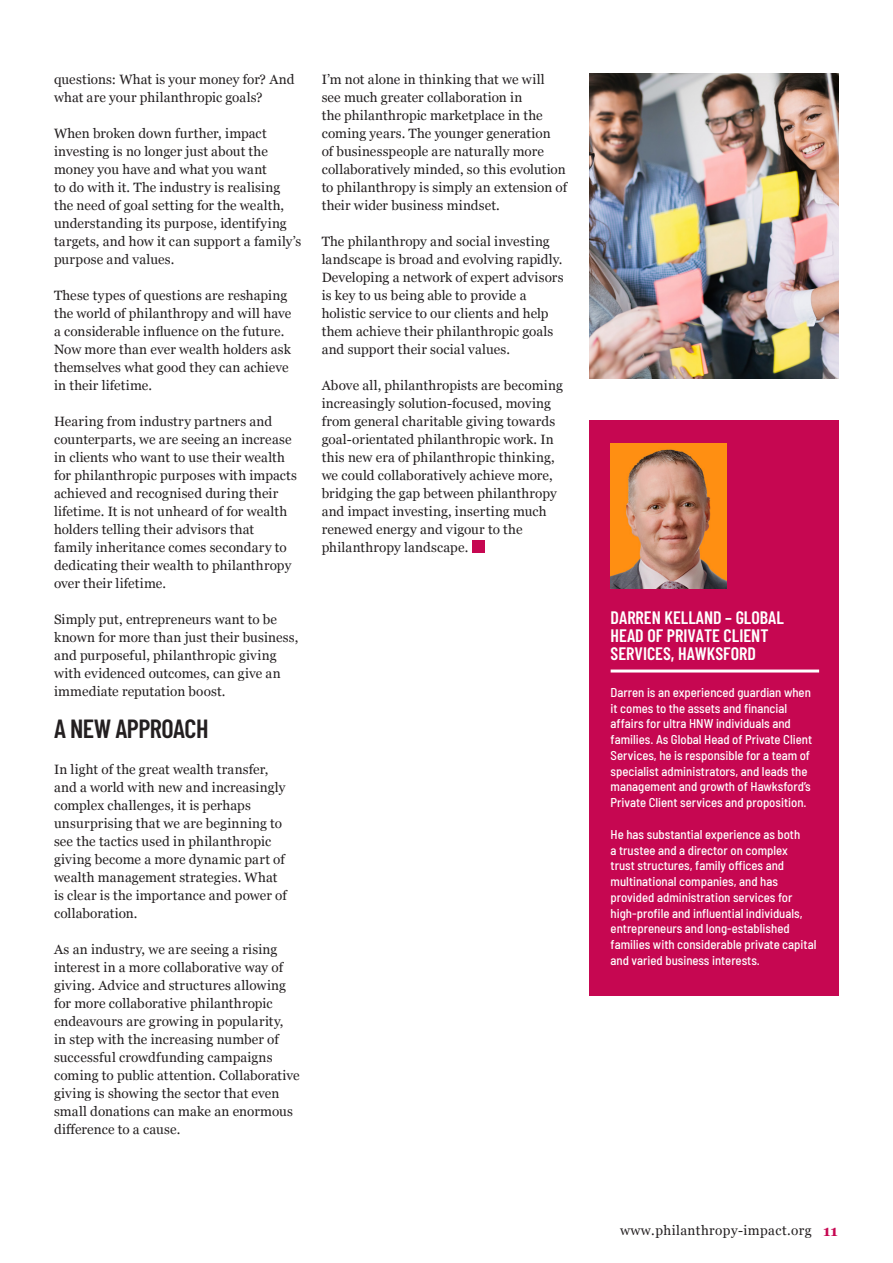
<style>
.page{position:relative;width:893px;height:1263px;background:#fff}
.page>*{position:absolute;margin:0;border:0;box-sizing:border-box;transform-origin:0 0}
.Paragraph_title{font:600 26.25px "Barlow Condensed";letter-spacing:-.02em;color:#231f20}
.author_in_block{font:600 18px/18px "Barlow Condensed";color:#fff}
.Body_Text{font:13.5px/18px "Georgia";letter-spacing:.01em;color:#231f20}
.Body_Text-2{font:13.5px "Georgia";letter-spacing:.03em;color:#231f20}
.Paragraph___tab{font:500 semi-condensed 12.75px/15.8px "Barlow";color:#fff}
.s1{font-weight:700;font-size:15px;color:#c60751}
</style>
<div class="page">
<div style="left:472px;top:540px;width:12px;height:13px;background:#c60751"></div>
<img style="left:589px;top:74px;width:250px;height:304px">
<div style="left:589px;top:420px;width:250px;height:575px;background:#c60751"></div>
<hr style="left:611px;top:669px;width:208px;height:3px;background:#fff">
<img style="left:611px;top:444px;width:115px;height:145px">
<p class="Body_Text" style="left:54px;top:70px;width:242px">questions: What is your money for? And what are your philanthropic goals?</p>
<p class="Body_Text" style="left:54px;top:124px;width:249px">When broken down further, impact investing is no longer just about the money you have and what you want<br>to do with it. The industry is realising the need of goal setting for the wealth, understanding its purpose, identifying targets, and how it can support a family’s purpose and values.</p>
<p class="Body_Text" style="left:54px;top:286px;width:239px">These types of questions are reshaping the world of philanthropy and will have a considerable influence on the future.<br>Now more than ever wealth holders ask themselves what good they can achieve in their lifetime.</p>
<p class="Body_Text" style="left:54px;top:412px;width:245px">Hearing from industry partners and counterparts, we are seeing an increase in clients who want to use their wealth for philanthropic purposes with impacts achieved and recognised during their lifetime. It is not unheard of for wealth holders telling their advisors that<br>family inheritance comes secondary to dedicating their wealth to philanthropy over their lifetime.</p>
<p class="Body_Text" style="left:54px;top:610px;width:246px">Simply put, entrepreneurs want to be known for more than just their business, and purposeful, philanthropic giving with evidenced outcomes, can give an immediate reputation boost.</p>
<p class="Paragraph_title" style="left:54px;top:710px;width:156px">A NEW APPROACH</p>
<p class="Body_Text" style="left:54px;top:760px;width:234px">In light of the great wealth transfer, and a world with new and increasingly complex challenges, it is perhaps unsurprising that we are beginning to see the tactics used in philanthropic giving become a more dynamic part of wealth management strategies. What is clear is the importance and power of collaboration.</p>
<p class="Body_Text" style="left:54px;top:940px;width:247px">As an industry, we are seeing a rising interest in a more collaborative way of giving. Advice and structures allowing for more collaborative philanthropic endeavours are growing in popularity,<br>in step with the increasing number of successful crowdfunding campaigns coming to public attention. Collaborative giving is showing the sector that even small donations can make an enormous difference to a cause.</p>
<p class="Body_Text" style="left:322px;top:70px;width:247px">I’m not alone in thinking that we will see much greater collaboration in<br>the philanthropic marketplace in the coming years. The younger generation<br>of businesspeople are naturally more collaboratively minded, so this evolution to philanthropy is simply an extension of their wider business mindset.</p>
<p class="Body_Text" style="left:322px;top:232px;width:243px">The philanthropy and social investing landscape is broad and evolving rapidly.<br>Developing a network of expert advisors is key to us being able to provide a holistic service to our clients and help them achieve their philanthropic goals and support their social values.</p>
<p class="Body_Text" style="left:322px;top:376px;width:243px">Above all, philanthropists are becoming increasingly solution-focused, moving from general charitable giving towards goal-orientated philanthropic work. In this new era of philanthropic thinking, we could collaboratively achieve more, bridging the gap between philanthropy and impact investing, inserting much renewed energy and vigour to the philanthropy landscape.</p>
<p class="author_in_block" style="left:611px;top:607px;width:175px">DARREN KELLAND – GLOBAL<br>HEAD OF PRIVATE CLIENT<br>SERVICES, HAWKSFORD</p>
<p class="Paragraph___tab" style="left:611px;top:683px;width:203px">Darren is an experienced guardian when it comes to the assets and financial affairs for ultra HNW individuals and families. As Global Head of Private Client Services, he is responsible for a team of specialist administrators, and leads the management and growth of Hawksford’s Private Client services and proposition.</p>
<p class="Paragraph___tab" style="left:611px;top:825px;width:207px">He has substantial experience as both<br>a trustee and a director on complex<br>trust structures, family offices and multinational companies, and has provided administration services for high-profile and influential individuals, entrepreneurs and long-established families with considerable private capital and varied business interests.</p>
<p class="Body_Text-2" style="left:620px;top:1221px;width:219px">www.philanthropy-impact.org <span class="s1">11</span></p>
</div>
